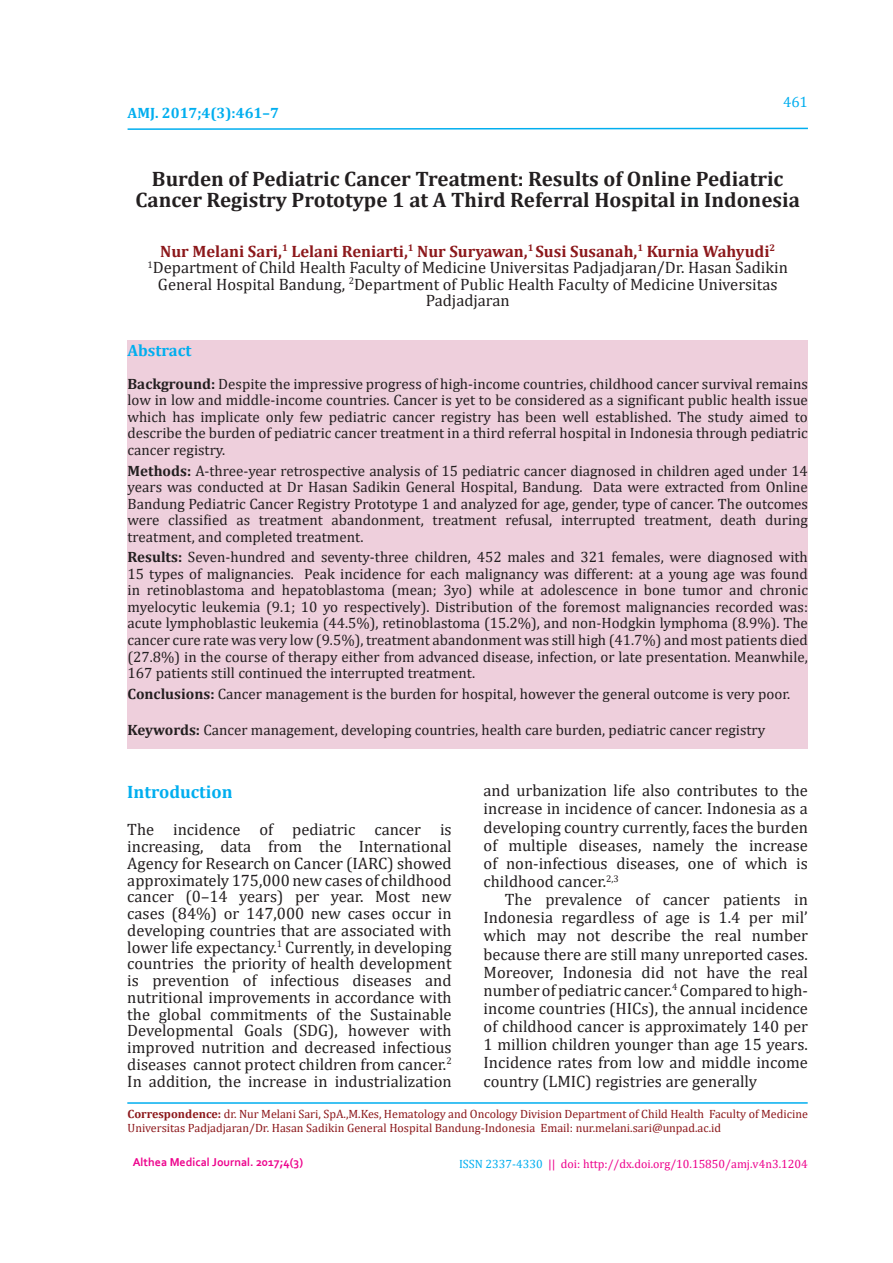
<style>
.page{position:relative;width:893px;height:1263px;background:#fff}
.page>*{position:absolute;margin:0;border:0;box-sizing:border-box;transform-origin:0 0}
.Judul_Artikel{font:700 21px/21px "Cambria";color:#231f20;text-align:center}
.Judul_Isi_Artikel{font:700 18px "Cambria";color:#00aeef}
.Isi_Artikel{font:16.5px/16.8px "Cambria";color:#231f20;text-align:justify}
.Isi_Artikel_0_5{font:16.5px/18.1px "Cambria";color:#231f20;text-align:justify}
.Departemen{font:16.5px/16.5px "Cambria";color:#231f20;text-align:center}
.Penulis{font:700 16.5px "Cambria";color:#8c181b}
.t1{font:700 16.5px "Cambria";color:#00aeef}
.Abstrak_Isi{font:15px/16.5px "Cambria";color:#231f20;text-align:justify}
.KeyWords{font:15px "Cambria";color:#231f20}
.t2{font:700 15px "Cambria";color:#00aeef}
.t3{font:15px "Cambria";color:#00aeef}
.t4{font:12px/13.5px "Cambria";color:#8c181b}
.t5{font:12px "Cambria";color:#ed028c}
.t6{font:700 12px "Corbel";color:#ed028c}
.s1{font-weight:700}
.s2{color:#00aeef}
</style>
<div class="page">
<svg style="left:127px;top:127px;width:681px;height:3px"></svg>
<div style="left:128px;top:340px;width:680px;height:408px;background:#eecfdc"></div>
<hr style="left:127px;top:1102px;width:681px;height:2px;background:#00aeef">
<p class="t2" style="left:128px;top:102px;width:153px">AMJ. 2017;4(3):461–7</p>
<p class="t3" style="left:783px;top:93px;width:26px">461</p>
<p class="Judul_Artikel" style="left:136px;top:168px;width:666px">Burden of Pediatric Cancer Treatment: Results of Online Pediatric<br>Cancer Registry Prototype 1 at A Third Referral Hospital in Indonesia</p>
<p class="Penulis" style="left:160px;top:240px;width:616px">Nur Melani Sari,<sup>1</sup> Lelani Reniarti,<sup>1</sup> Nur Suryawan,<sup>1</sup> Susi Susanah,<sup>1</sup> Kurnia Wahyudi<sup>2</sup></p>
<p class="Departemen" style="left:148px;top:259px;width:642px"><sup>1</sup>Department of Child Health Faculty of Medicine Universitas Padjadjaran/Dr. Hasan Sadikin<br>General Hospital Bandung, <sup>2</sup>Department of Public Health Faculty of Medicine Universitas<br>Padjadjaran</p>
<p class="t1" style="left:128px;top:339px;width:65px">Abstract</p>
<p class="Abstrak_Isi" style="left:128px;top:375px;width:682px"><span class="s1">Background:</span> Despite the impressive progress of high-income countries, childhood cancer survival remains low in low and middle-income countries. Cancer is yet to be considered as a significant public health issue which has implicate only few pediatric cancer registry has been well established. The study aimed to describe the burden of pediatric cancer treatment in a third referral hospital in Indonesia through pediatric cancer registry.</p>
<p class="Abstrak_Isi" style="left:128px;top:462px;width:682px"><span class="s1">Methods:</span> A-three-year retrospective analysis of 15 pediatric cancer diagnosed in children aged under 14 years was conducted at Dr Hasan Sadikin General Hospital, Bandung. Data were extracted from Online Bandung Pediatric Cancer Registry Prototype 1 and analyzed for age, gender, type of cancer. The outcomes were classified as treatment abandonment, treatment refusal, interrupted treatment, death during treatment, and completed treatment.</p>
<p class="Abstrak_Isi" style="left:128px;top:549px;width:682px"><span class="s1">Results:</span> Seven-hundred and seventy-three children, 452 males and 321 females, were diagnosed with 15 types of malignancies. Peak incidence for each malignancy was different: at a young age was found in retinoblastoma and hepatoblastoma (mean; 3yo) while at adolescence in bone tumor and chronic myelocytic leukemia (9.1; 10 yo respectively). Distribution of the foremost malignancies recorded was: acute lymphoblastic leukemia (44.5%), retinoblastoma (15.2%), and non-Hodgkin lymphoma (8.9%). The cancer cure rate was very low (9.5%), treatment abandonment was still high (41.7%) and most patients died (27.8%) in the course of therapy either from advanced disease, infection, or late presentation. Meanwhile, 167 patients still continued the interrupted treatment.</p>
<p class="Abstrak_Isi" style="left:128px;top:685px;width:664px"><span class="s1">Conclusions:</span> Cancer management is the burden for hospital, however the general outcome is very poor.</p>
<p class="KeyWords" style="left:128px;top:720px;width:639px"><span class="s1">Keywords:</span> Cancer management, developing countries, health care burden, pediatric cancer registry</p>
<p class="Isi_Artikel" style="left:484px;top:781px;width:326px;line-height:18.1px">and urbanization life also contributes to the increase in incidence of cancer. Indonesia as a developing country currently, faces the burden of multiple diseases, namely the increase of non-infectious diseases, one of which is childhood cancer.<sup>2,3</sup></p>
<p class="Isi_Artikel_0_5" style="left:484px;top:890px;width:326px;text-indent:21px">The prevalence of cancer patients in Indonesia regardless of age is 1.4 per mil’ which may not describe the real number because there are still many unreported cases.<br>Moreover, Indonesia did not have the real number of pediatric cancer.<sup>4</sup> Compared to high&shy;income countries (HICs), the annual incidence of childhood cancer is approximately 140 per 1 million children younger than age 15 years.<br>Incidence rates from low and middle income country (LMIC) registries are generally</p>
<p class="t4" style="left:128px;top:1107px;width:682px"><span class="s1">Correspondence:</span> dr. Nur Melani Sari, SpA.,M.Kes, Hematology and Oncology Division Department of Child Health Faculty of Medicine<br>Universitas Padjadjaran/Dr. Hasan Sadikin General Hospital Bandung-Indonesia Email: nur.melani.sari@unpad.ac.id</p>
<p class="Judul_Isi_Artikel" style="left:127px;top:779px;width:107px">Introduction</p>
<p class="Isi_Artikel" style="left:127px;top:821px;width:326px">The incidence of pediatric cancer is increasing, data from the International Agency for Research on Cancer (IARC) showed approximately 175,000 new cases of childhood cancer (0–14 years) per year. Most new cases (84%) or 147,000 new cases occur in developing countries that are associated with lower life expectancy.<sup>1</sup> Currently, in developing countries the priority of health development is prevention of infectious diseases and nutritional improvements in accordance with the global commitments of the Sustainable Developmental Goals (SDG), however with improved nutrition and decreased infectious diseases cannot protect children from cancer.<sup>2<br></sup>In addition, the increase in industrialization</p>
<p class="t6" style="left:133px;top:1155px;width:172px">Althea Medical Journal. 2017;4(3)</p>
<p class="t5" style="left:459px;top:1156px;width:350px"><span class="s2">ISSN 2337-4330</span> || doi: http://dx.doi.org/10.15850/amj.v4n3.1204</p>
</div>
